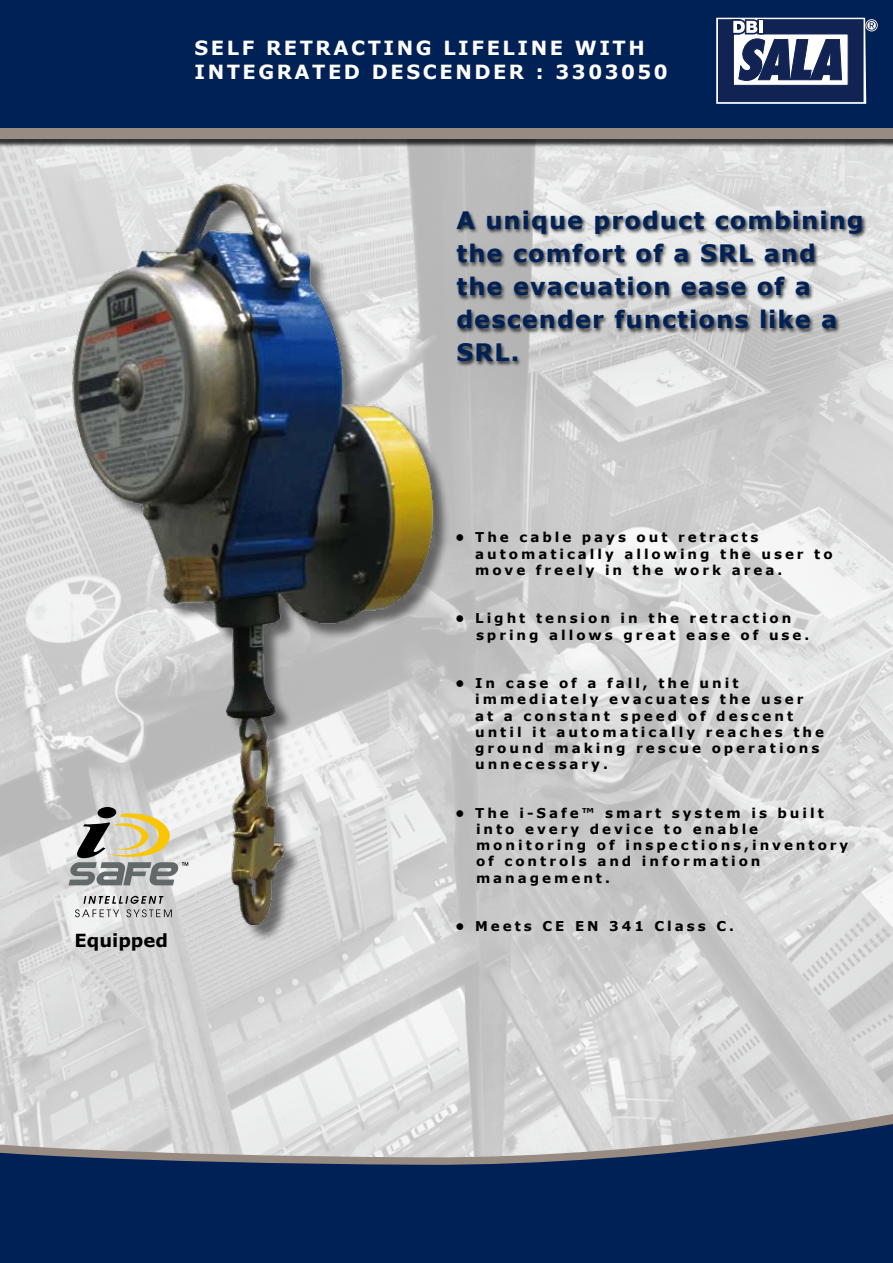
<style>
.page{position:relative;width:893px;height:1263px;background:#fff}
.page>*{position:absolute;margin:0;border:0;box-sizing:border-box;transform-origin:0 0}
.t1{font:700 24px/33px "Verdana";letter-spacing:.045em;color:#002156}
.t2{font:700 19.5px/23.4px "Verdana";letter-spacing:.13em;color:#fff}
.t3{font:700 18px "Verdana";color:#000}
.t4{font:700 13.5px/16.2px "Verdana";letter-spacing:.22em;color:#000}
</style>
<div class="page">
<img style="left:0;top:148px;width:893px;height:962px">
<img style="left:43px;top:175px;width:407px;height:761px">
<svg style="left:75px;top:896px;width:97px;height:21px;background:#b6b7b7"></svg>
<svg style="left:69px;top:807px;width:119px;height:78px;background:#b7b3a1"></svg>
<div style="left:0;top:0;width:893px;height:148px;background:#000;opacity:.77"></div>
<div style="left:0;top:0;width:893px;height:139px;background:#988c82"></div>
<div style="left:0;top:0;width:893px;height:127px;background:#002156"></div>
<svg style="left:0;top:1110px;width:893px;height:10px;background:#d6d6d6"></svg>
<svg style="left:0;top:1120px;width:893px;height:143px;background:#324a71"></svg>
<svg style="left:716px;top:18px;width:161px;height:86px"></svg>
<div style="left:455px;top:209px;width:412px;height:158px;background:#000;opacity:.77"></div>
<h2 class="t2" style="left:195px;top:36px;width:475px">SELF RETRACTING LIFELINE WITH<br>INTEGRATED DESCENDER : 3303050</h2>
<h1 class="t1" style="left:456px;top:203px;width:409px">A unique product combining the comfort of a SRL and the evacuation ease of a descender functions like a<br>SRL.</h1>
<h3 class="t3" style="left:74px;top:929px;width:95px">Equipped</h3>
<p class="t4" style="left:475px;top:529px;width:359px;text-indent:-20px">• The cable pays out retracts automatically allowing the user to move freely in the work area.</p>
<p class="t4" style="left:476px;top:610px;width:335px;text-indent:-21px">• Light tension in the retraction spring allows great ease of use.</p>
<p class="t4" style="left:475px;top:675px;width:350px;text-indent:-20px">• In case of a fall, the unit immediately evacuates the user at a constant speed of descent until it automatically reaches the ground making rescue operations unnecessary.</p>
<p class="t4" style="left:476px;top:804px;width:374px;text-indent:-21px">• The i-Safe™ smart system is built into every device to enable monitoring of inspections,inventory of controls and information management.</p>
<p class="t4" style="left:455px;top:918px;width:280px">• Meets CE EN 341 Class C.</p>
</div>
